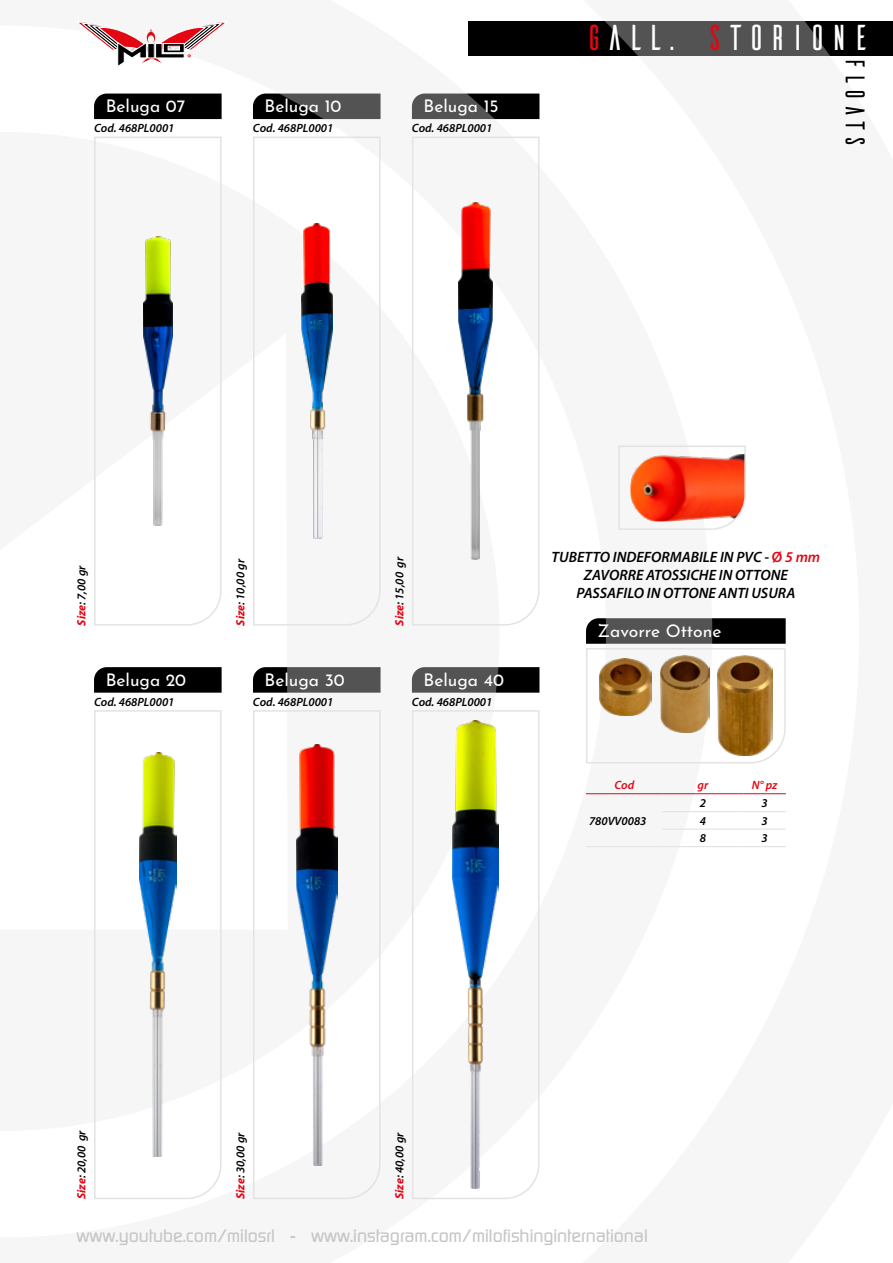
<style>
.page{position:relative;width:893px;height:1263px;background:#fff}
.page>*{position:absolute;margin:0;border:0;box-sizing:border-box;transform-origin:0 0}
.t1{font:36px "Ailerons";color:#fff}
.t2{font:27px "Ailerons";color:#000}
.t3{font:500 18px "Continuum";color:#c6c6c6}
.t4{font:17.4px "Josefin Sans";color:#fff}
.t5{font:italic 600 15px/17.7px "Myriad Pro";color:#000;text-align:center}
.t6{font:italic 600 12px "Myriad Pro";color:#000}
.t7{font:italic 600 12px "Myriad Pro";letter-spacing:-.005em;color:#e30613}
.s1{color:#e30613}
.s2{font-weight:700;color:#e30613}
.s3{font-style:normal;color:#e30613}
</style>
<div class="page">
<svg style="left:468px;top:21px;width:425px;height:34px;background:#262626"></svg>
<svg style="left:94px;top:710px;width:128px;height:489px"></svg>
<svg style="left:94px;top:667px;width:128px;height:26px;background:#080808"></svg>
<svg style="left:253px;top:710px;width:128px;height:490px"></svg>
<svg style="left:253px;top:667px;width:128px;height:26px;background:#434343"></svg>
<svg style="left:253px;top:136px;width:128px;height:490px"></svg>
<svg style="left:253px;top:94px;width:128px;height:25px;background:#353535"></svg>
<svg style="left:411px;top:710px;width:129px;height:490px"></svg>
<svg style="left:412px;top:667px;width:127px;height:26px;background:#3c3c3c"></svg>
<svg style="left:94px;top:136px;width:128px;height:490px"></svg>
<div style="left:94px;top:94px;width:128px;height:25px;background:#000"></div>
<svg style="left:411px;top:136px;width:129px;height:490px"></svg>
<svg style="left:412px;top:94px;width:127px;height:25px;background:#2e2e2e"></svg>
<svg style="left:618px;top:445px;width:128px;height:85px"></svg>
<svg style="left:586px;top:618px;width:200px;height:146px"></svg>
<hr style="left:663px;top:811px;width:80px;height:1px;background:#e3e3e3">
<hr style="left:743px;top:811px;width:43px;height:1px;background:#e3e3e3">
<hr style="left:586px;top:793px;width:77px;height:1px;background:#e30613">
<hr style="left:663px;top:793px;width:80px;height:1px;background:#e30613">
<hr style="left:743px;top:793px;width:43px;height:1px;background:#e30613">
<hr style="left:663px;top:828px;width:80px;height:2px;background:#e3e3e3">
<hr style="left:743px;top:828px;width:43px;height:2px;background:#e3e3e3">
<hr style="left:663px;top:846px;width:80px;height:1px;background:#e3e3e3">
<hr style="left:743px;top:846px;width:43px;height:1px;background:#e3e3e3">
<hr style="left:586px;top:846px;width:77px;height:1px;background:#e3e3e3">
<svg style="left:78px;top:22px;width:148px;height:44px"></svg>
<h3 class="t4" style="left:106px;top:92px;width:81px">Beluga 07</h3>
<p class="t6" style="left:94px;top:121px;width:82px">Cod. 468PL0001</p>
<h3 class="t4" style="left:265px;top:92px;width:78px">Beluga 10</h3>
<p class="t6" style="left:253px;top:121px;width:82px">Cod. 468PL0001</p>
<h3 class="t4" style="left:424px;top:92px;width:77px">Beluga 15</h3>
<p class="t6" style="left:412px;top:121px;width:82px">Cod. 468PL0001</p>
<h1 class="t1" style="left:583px;top:20px;width:290px"><span class="s1">G</span>ALL. <span class="s1">S</span>TORIONE</h1>
<h2 class="t2" style="left:868px;top:55px;width:95px;rotate:90deg">FLOATS</h2>
<p class="t6" style="left:74px;top:626px;width:62px;rotate:-90deg"><span class="s2">Size</span>: 7,00 gr</p>
<h3 class="t4" style="left:106px;top:665px;width:82px">Beluga 20</h3>
<p class="t6" style="left:94px;top:694px;width:82px">Cod. 468PL0001</p>
<p class="t6" style="left:233px;top:626px;width:68px;rotate:-90deg"><span class="s2">Size</span>: 10,00 gr</p>
<h3 class="t4" style="left:265px;top:665px;width:82px">Beluga 30</h3>
<p class="t6" style="left:253px;top:694px;width:82px">Cod. 468PL0001</p>
<p class="t6" style="left:392px;top:626px;width:70px;rotate:-90deg"><span class="s2">Size</span>: 15,00 gr</p>
<h3 class="t4" style="left:424px;top:665px;width:82px">Beluga 40</h3>
<p class="t6" style="left:412px;top:694px;width:82px">Cod. 468PL0001</p>
<p class="t5" style="left:552px;top:548px;width:270px">TUBETTO INDEFORMABILE IN PVC - <span class="s3">Ø</span> <span class="s1">5 mm<br></span>ZAVORRE ATOSSICHE IN OTTONE<br>PASSAFILO IN OTTONE ANTI USURA</p>
<h3 class="t4" style="left:598px;top:616px;width:125px">Zavorre Ottone</h3>
<p class="t7" style="left:614px;top:778px;width:21px">Cod</p>
<p class="t7" style="left:698px;top:778px;width:12px">gr</p>
<p class="t7" style="left:752px;top:778px;width:27px">N° pz</p>
<p class="t6" style="left:589px;top:813px;width:59px">780VV0083</p>
<p class="t6" style="left:700px;top:796px;width:8px">2</p>
<p class="t6" style="left:761px;top:796px;width:8px">3</p>
<p class="t6" style="left:700px;top:813px;width:8px">4</p>
<p class="t6" style="left:761px;top:813px;width:8px">3</p>
<p class="t6" style="left:700px;top:831px;width:8px">8</p>
<p class="t6" style="left:761px;top:831px;width:8px">3</p>
<p class="t6" style="left:74px;top:1199px;width:70px;rotate:-90deg"><span class="s2">Size</span>: 20,00 gr</p>
<p class="t6" style="left:233px;top:1199px;width:68px;rotate:-90deg"><span class="s2">Size</span>: 30,00 gr</p>
<p class="t6" style="left:392px;top:1199px;width:68px;rotate:-90deg"><span class="s2">Size</span>: 40,00 gr</p>
<h3 class="t3" style="left:77px;top:1224px;width:573px">www.youtube.com/milosrl - www.instagram.com/milofishinginternational</h3>
</div>
